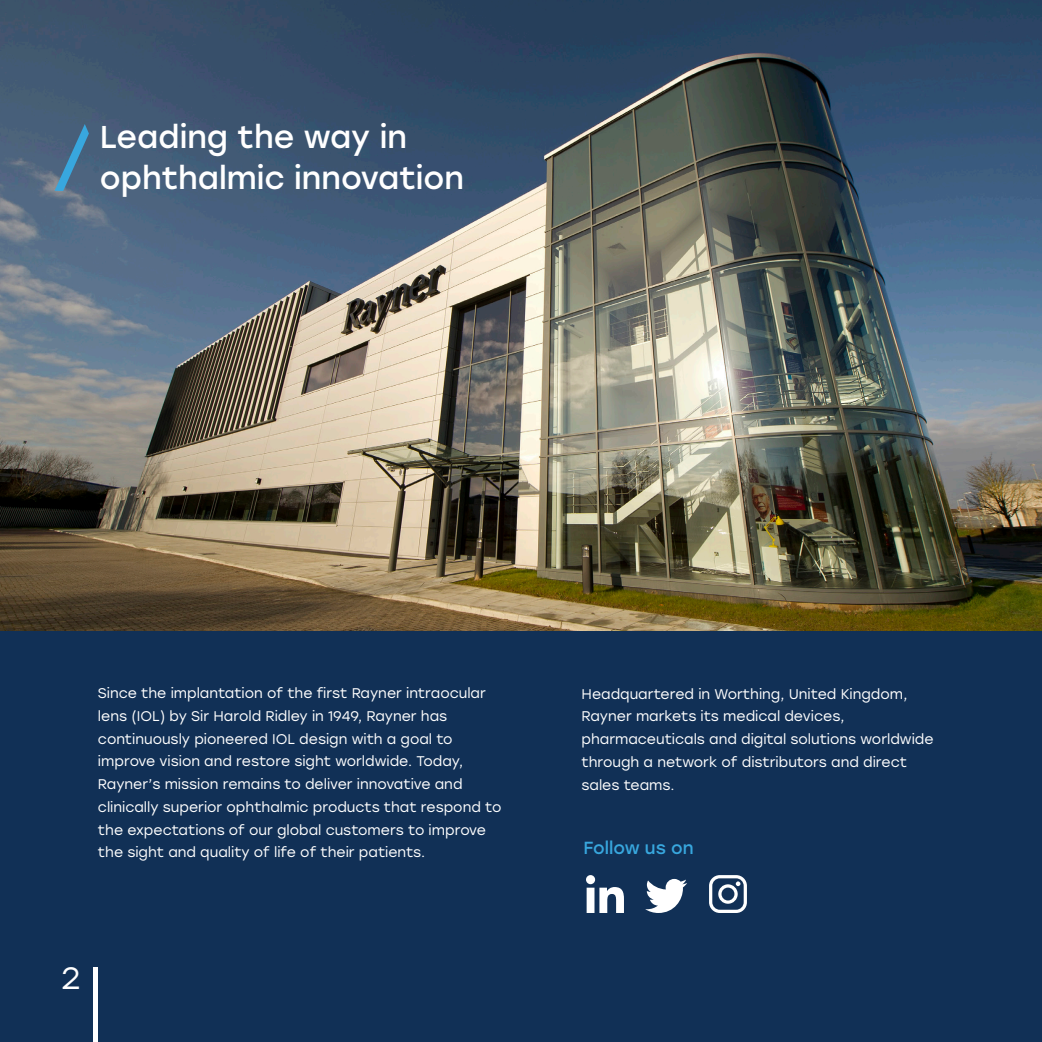
<style>
.page{position:relative;width:1042px;height:1042px;background:#113056}
.page>*{position:absolute;margin:0;border:0;box-sizing:border-box;transform-origin:0 0}
.t1{font:31.5px/40.2px "Stolzl";color:#fff}
.t2{font:30.8px "Stolzl";color:#fff}
.t3{font:17.5px "Stolzl";color:#38a7de}
.t4{font:14px/22.8px "Stolzl";color:#fff}
</style>
<div class="page">
<img style="left:0;top:0;width:1042px;height:630px">
<div style="left:93px;top:967px;width:5px;height:75px;background:#fff"></div>
<svg style="left:586px;top:875px;width:38px;height:38px"></svg>
<svg style="left:645px;top:879px;width:42px;height:34px"></svg>
<svg style="left:709px;top:875px;width:38px;height:38px"></svg>
<svg style="left:55px;top:124px;width:34px;height:67px"></svg>
<p class="t1" style="left:100px;top:116px;width:366px">Leading the way in ophthalmic innovation</p>
<p class="t4" style="left:98px;top:681px;width:405px">Since the implantation of the first Rayner intraocular lens (IOL) by Sir Harold Ridley in 1949, Rayner has continuously pioneered IOL design with a goal to improve vision and restore sight worldwide. Today, Rayner’s mission remains to deliver innovative and clinically superior ophthalmic products that respond to the expectations of our global customers to improve the sight and quality of life of their patients.</p>
<p class="t4" style="left:581px;top:681px;width:354px">Headquartered in Worthing, United Kingdom, Rayner markets its medical devices, pharmaceuticals and digital solutions worldwide through a network of distributors and direct sales teams.</p>
<p class="t3" style="left:583px;top:835px;width:112px">Follow us on</p>
<p class="t2" style="left:62px;top:956px;width:20px">2</p>
</div>
